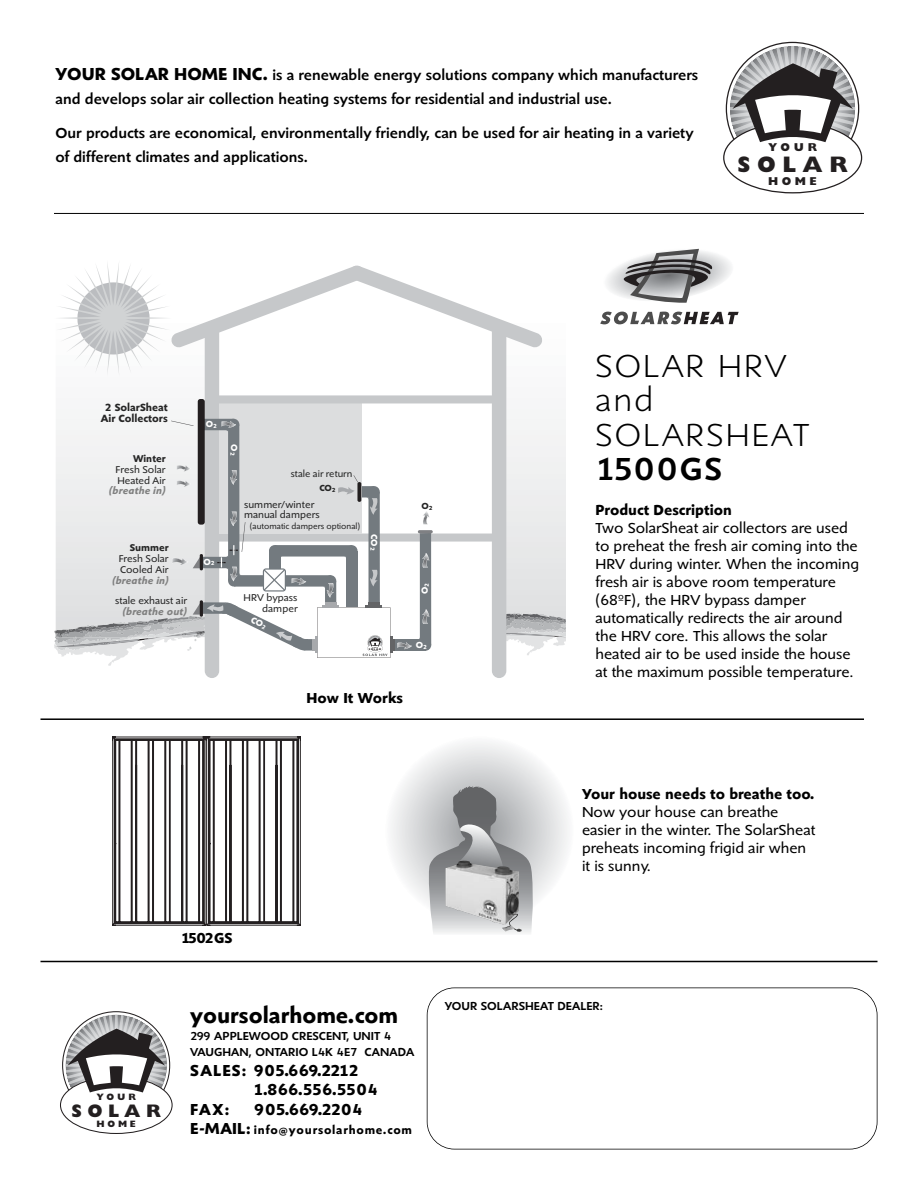
<style>
.page{position:relative;width:918px;height:1188px;background:#fff}
.page>*{position:absolute;margin:0;border:0;box-sizing:border-box;transform-origin:0 0}
.t1{font:300 33px/34.5px "Shinn";letter-spacing:.065em;color:#000}
.t2{font:500 33px "Shinn";letter-spacing:.055em;color:#000}
.t3{font:700 22.5px "Shinn";color:#000}
.t4{font:800 22.5px "Gill Sans";letter-spacing:.3em;color:#231f20}
.t5{font:800 18.3px "Gill Sans";letter-spacing:.3em;color:#231f20}
.t6{font:700 16.5px "Shinn";letter-spacing:-.005em;color:#000}
.t7{font:15px/18px "Shinn";color:#000}
.t8{font:500 15px/24px "Shinn";color:#000}
.t9{font:700 15px "Shinn";color:#000}
.t10{font:500 12px/16.5px "Shinn";color:#000}
.t11{font:700 12px "Shinn";letter-spacing:.065em;color:#000}
.t12{font:800 11.55px "Gill Sans";letter-spacing:.3em;color:#231f20}
.t13{font:700 10.8px/11.4px "Shinn";color:#262626;text-align:center}
.t14{font:10.2px/10.8px "Shinn";color:#262626}
.t15{font:italic 700 10.2px "Shinn";letter-spacing:.01em;color:#808080}
.t16{font:700 10.2px "Shinn";color:#262626}
.t17{font:9.75px "Shinn";color:#262626}
.t18{font:800 9.3px "Gill Sans";letter-spacing:.3em;color:#231f20}
.t19{font:700 9.15px "Shinn";color:#fff}
.t20{font:700 9.15px "Shinn";color:#262626}
.t21{font:8.4px "Shinn";color:#262626}
.t22{font:800 2.55px "Gill Sans";letter-spacing:.3em;color:#231f20}
.s1{font-weight:700;font-size:18px}
.s2{font-size:16.5px}
</style>
<div class="page">
<svg style="left:56px;top:376px;width:510px;height:301px;fill:#f4f5f5"></svg>
<svg style="left:506px;top:612px;width:60px;height:43px"></svg>
<svg style="left:219px;top:376px;width:273px;height:288px"></svg>
<div style="left:205px;top:325px;width:14px;height:353px;background:#c6c8ca;border-radius:7px"></div>
<div style="left:492px;top:323px;width:14px;height:355px;background:#c6c8ca;border-radius:7px"></div>
<div style="left:212px;top:534px;width:286px;height:8px;background:#c6c8ca;border-radius:4px"></div>
<div style="left:420px;top:533px;width:11px;height:112px;background:#737a7f"></div>
<div style="left:219px;top:401px;width:143px;height:133px;background:#dcddde"></div>
<div style="left:388px;top:639px;width:38px;height:12px;background:#737a7f"></div>
<svg style="left:171px;top:421px;width:23px;height:5px"></svg>
<hr style="left:418px;top:530px;width:15px;height:3px;background:#7f8083;border-radius:2px">
<div style="left:228px;top:425px;width:11px;height:156px;background:#737a7f"></div>
<div style="left:203px;top:419px;width:31px;height:11px;background:#737a7f"></div>
<div style="left:198px;top:399px;width:7px;height:126px;background:#231f20;border-radius:3px"></div>
<div style="left:420px;top:639px;width:11px;height:12px;background:#737a7f;border-radius:50%"></div>
<div style="left:228px;top:419px;width:11px;height:11px;background:#737a7f;border-radius:50%"></div>
<svg style="left:222px;top:421px;width:14px;height:10px"></svg>
<svg style="left:422px;top:510px;width:7px;height:15px"></svg>
<svg style="left:422px;top:553px;width:7px;height:15px"></svg>
<svg style="left:422px;top:609px;width:7px;height:15px"></svg>
<svg style="left:59px;top:264px;width:483px;height:112px"></svg>
<div style="left:213px;top:395px;width:286px;height:8px;background:#c6c8ca;border-radius:4px"></div>
<div style="left:427px;top:987px;width:451px;height:162px;border:2px solid #000;border-radius:28px"></div>
<svg style="left:66px;top:1015px;width:101px;height:79px"></svg>
<svg style="left:730px;top:46px;width:125px;height:98px"></svg>
<svg style="left:607px;top:248px;width:124px;height:55px"></svg>
<svg style="left:600px;top:312px;width:139px;height:12px"></svg>
<hr style="left:40px;top:961px;width:838px;height:1px;background:#000">
<hr style="left:54px;top:213px;width:810px;height:1px;background:#000">
<svg style="left:112px;top:737px;width:189px;height:188px"></svg>
<hr style="left:40px;top:718px;width:824px;height:2px;background:#000">
<svg style="left:385px;top:736px;width:189px;height:189px"></svg>
<svg style="left:427px;top:786px;width:106px;height:147px;background:#a9abad"></svg>
<img style="left:445px;top:861px;width:77px;height:71px">
<svg style="left:54px;top:465px;width:358px;height:201px"></svg>
<p class="t8" style="left:56px;top:64px;width:644px"><span class="s1">YOUR SOLAR HOME INC.</span> is a renewable energy solutions company which manufacturers and develops solar air collection heating systems for residential and industrial use.</p>
<p class="t8" style="left:56px;top:122px;width:640px">Our products are economical, environmentally friendly, can be used for air heating in a variety of different climates and applications.</p>
<p class="t12" style="left:768px;top:144px;width:51px">YOUR</p>
<h2 class="t4" style="left:737px;top:157px;width:112px">SOLAR</h2>
<p class="t12" style="left:768px;top:177px;width:50px">HOME</p>
<p class="t13" style="left:101px;top:403px;width:69px">2 SolarSheat<br>Air Collectors</p>
<p class="t16" style="left:133px;top:455px;width:34px">Winter</p>
<p class="t14" style="left:116px;top:464px;width:52px">Fresh Solar<br>Heated Air</p>
<p class="t15" style="left:109px;top:484px;width:58px">(breathe in)</p>
<p class="t16" style="left:130px;top:544px;width:41px">Summer</p>
<p class="t14" style="left:119px;top:553px;width:51px">Fresh Solar<br>Cooled Air</p>
<p class="t15" style="left:112px;top:573px;width:58px">(breathe in)</p>
<p class="t14" style="left:115px;top:595px;width:73px">stale exhaust air</p>
<p class="t15" style="left:123px;top:604px;width:66px">(breathe out)</p>
<p class="t19" style="left:206px;top:421px;width:13px">O<sub>2</sub></p>
<p class="t19" style="left:203px;top:558px;width:13px">O<sub>2</sub></p>
<p class="t19" style="left:237px;top:444px;width:13px;rotate:90deg">O<sub>2</sub></p>
<p class="t17" style="left:291px;top:467px;width:63px">stale air return</p>
<p class="t20" style="left:319px;top:485px;width:18px">CO<sub>2</sub></p>
<p class="t14" style="left:244px;top:499px;width:77px">summer/winter manual dampers</p>
<p class="t21" style="left:250px;top:522px;width:112px">(automatic dampers optional)</p>
<p class="t19" style="left:377px;top:534px;width:18px;rotate:90deg">CO<sub>2</sub></p>
<p class="t14" style="left:244px;top:592px;width:56px;text-align:right">HRV bypass damper</p>
<p class="t22" style="left:369px;top:648px;width:14px">SOLAR</p>
<p class="t20" style="left:421px;top:503px;width:13px">O<sub>2</sub></p>
<p class="t19" style="left:422px;top:594px;width:13px;rotate:-90deg">O<sub>2</sub></p>
<p class="t19" style="left:416px;top:642px;width:13px">O<sub>2</sub></p>
<p class="t9" style="left:307px;top:691px;width:98px">How It Works</p>
<h1 class="t1" style="left:596px;top:350px;width:216px">SOLAR HRV and<br>SOLARSHEAT</h1>
<h1 class="t2" style="left:596px;top:454px;width:128px">1500GS</h1>
<p class="t9" style="left:596px;top:504px;width:138px">Product Description</p>
<p class="t7" style="left:596px;top:520px;width:265px">Two SolarSheat air collectors are used to preheat the fresh air coming into the HRV during winter. When the incoming fresh air is above room temperature (68ºF), the HRV bypass damper automatically redirects the air around the HRV core. This allows the solar heated air to be used inside the house at the maximum possible temperature.</p>
<p class="t9" style="left:181px;top:932px;width:53px">1502GS</p>
<p class="t18" style="left:96px;top:1094px;width:41px">YOUR</p>
<p class="t5" style="left:71px;top:1104px;width:91px">SOLAR</p>
<p class="t18" style="left:97px;top:1121px;width:41px">HOME</p>
<h2 class="t3" style="left:190px;top:1005px;width:210px">yoursolarhome.com</h2>
<p class="t10" style="left:190px;top:1028px;width:226px">299 APPLEWOOD CRESCENT, UNIT 4<br>VAUGHAN, ONTARIO L4K 4E7 CANADA</p>
<p class="t6" style="left:190px;top:1063px;width:170px">SALES: 905.669.2212</p>
<p class="t6" style="left:253px;top:1082px;width:126px">1.866.556.5504</p>
<p class="t6" style="left:190px;top:1102px;width:41px">FAX:</p>
<p class="t6" style="left:254px;top:1102px;width:110px">905.669.2204</p>
<p class="t11" style="left:190px;top:1125px;width:223px"><span class="s2">E-MAIL:</span> info@yoursolarhome.com</p>
<p class="t9" style="left:582px;top:787px;width:234px">Your house needs to breathe too.</p>
<p class="t7" style="left:582px;top:804px;width:235px">Now your house can breathe easier in the winter. The SolarSheat preheats incoming frigid air when it is sunny.</p>
<p class="t10" style="left:445px;top:999px;width:160px">YOUR SOLARSHEAT DEALER:</p>
</div>
